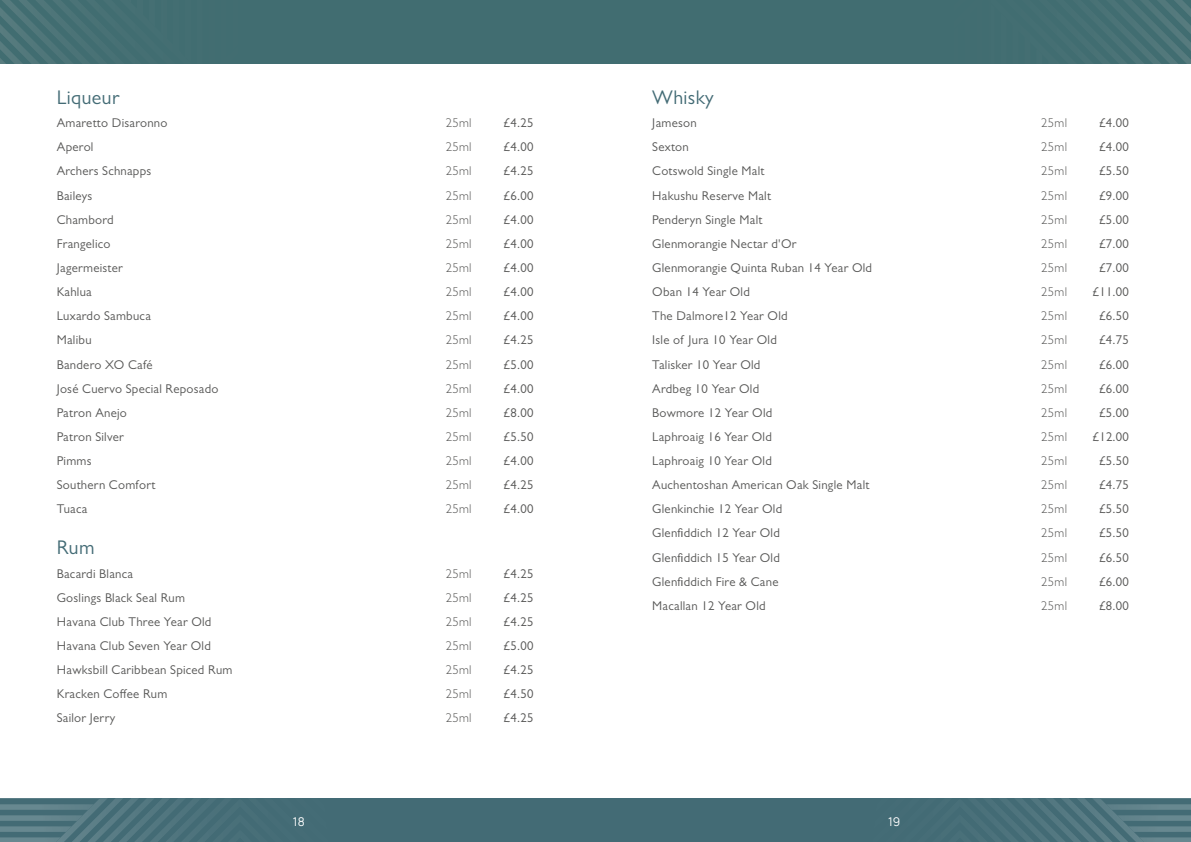
<style>
.page{position:relative;width:1191px;height:842px;background:#fff}
.page>*{position:absolute;margin:0;border:0;box-sizing:border-box;transform-origin:0 0}
.t1{font:19.9px "Gill Sans";letter-spacing:.02em;color:#436b75}
.t2{font:12.8px "Gill Sans";letter-spacing:.02em;color:#575756}
.t3{font:300 12.8px "Gill Sans";letter-spacing:.02em;color:#575756}
.t4{font:200 12px "Manrope";color:#fff}
</style>
<div class="page">
<div style="left:0;top:0;width:604px;height:63px;background:#416d71"></div>
<svg style="left:0;top:0;width:71px;height:63px"></svg>
<svg style="left:0;top:798px;width:1191px;height:44px;background:#476e78"></svg>
<div style="left:587px;top:0;width:604px;height:63px;background:#416d71"></div>
<svg style="left:1121px;top:0;width:70px;height:63px"></svg>
<h1 class="t1" style="left:57px;top:86px;width:64px">Liqueur</h1>
<p class="t2" style="left:57px;top:115px;width:112px">Amaretto Disaronno</p>
<p class="t3" style="left:446px;top:115px;width:27px">25ml</p>
<p class="t2" style="left:503px;top:115px;width:32px">£4.25</p>
<p class="t2" style="left:57px;top:140px;width:38px">Aperol</p>
<p class="t3" style="left:446px;top:139px;width:27px">25ml</p>
<p class="t2" style="left:503px;top:140px;width:32px">£4.00</p>
<p class="t2" style="left:57px;top:164px;width:96px">Archers Schnapps</p>
<p class="t3" style="left:446px;top:163px;width:27px">25ml</p>
<p class="t2" style="left:503px;top:164px;width:32px">£4.25</p>
<p class="t2" style="left:57px;top:188px;width:37px">Baileys</p>
<p class="t3" style="left:446px;top:188px;width:27px">25ml</p>
<p class="t2" style="left:503px;top:188px;width:32px">£6.00</p>
<p class="t2" style="left:57px;top:212px;width:59px">Chambord</p>
<p class="t3" style="left:446px;top:212px;width:27px">25ml</p>
<p class="t2" style="left:503px;top:212px;width:32px">£4.00</p>
<p class="t2" style="left:57px;top:236px;width:55px">Frangelico</p>
<p class="t3" style="left:446px;top:236px;width:27px">25ml</p>
<p class="t2" style="left:503px;top:236px;width:32px">£4.00</p>
<p class="t2" style="left:57px;top:260px;width:68px">Jagermeister</p>
<p class="t3" style="left:446px;top:260px;width:27px">25ml</p>
<p class="t2" style="left:503px;top:260px;width:32px">£4.00</p>
<p class="t2" style="left:57px;top:284px;width:37px">Kahlua</p>
<p class="t3" style="left:446px;top:284px;width:27px">25ml</p>
<p class="t2" style="left:503px;top:284px;width:32px">£4.00</p>
<p class="t2" style="left:57px;top:309px;width:96px">Luxardo Sambuca</p>
<p class="t3" style="left:446px;top:308px;width:27px">25ml</p>
<p class="t2" style="left:503px;top:309px;width:32px">£4.00</p>
<p class="t2" style="left:57px;top:333px;width:36px">Malibu</p>
<p class="t3" style="left:446px;top:332px;width:27px">25ml</p>
<p class="t2" style="left:503px;top:333px;width:32px">£4.25</p>
<p class="t2" style="left:57px;top:357px;width:97px">Bandero XO Café</p>
<p class="t3" style="left:446px;top:356px;width:27px">25ml</p>
<p class="t2" style="left:503px;top:357px;width:32px">£5.00</p>
<p class="t2" style="left:57px;top:381px;width:163px">José Cuervo Special Reposado</p>
<p class="t3" style="left:446px;top:381px;width:27px">25ml</p>
<p class="t2" style="left:503px;top:381px;width:32px">£4.00</p>
<p class="t2" style="left:57px;top:405px;width:72px">Patron Anejo</p>
<p class="t3" style="left:446px;top:405px;width:27px">25ml</p>
<p class="t2" style="left:503px;top:405px;width:32px">£8.00</p>
<p class="t2" style="left:57px;top:429px;width:68px">Patron Silver</p>
<p class="t3" style="left:446px;top:429px;width:27px">25ml</p>
<p class="t2" style="left:503px;top:429px;width:32px">£5.50</p>
<p class="t2" style="left:57px;top:453px;width:36px">Pimms</p>
<p class="t3" style="left:446px;top:453px;width:27px">25ml</p>
<p class="t2" style="left:503px;top:453px;width:32px">£4.00</p>
<p class="t2" style="left:57px;top:477px;width:100px">Southern Comfort</p>
<p class="t3" style="left:446px;top:477px;width:27px">25ml</p>
<p class="t2" style="left:503px;top:477px;width:32px">£4.25</p>
<p class="t2" style="left:57px;top:502px;width:32px">Tuaca</p>
<p class="t3" style="left:446px;top:501px;width:27px">25ml</p>
<p class="t2" style="left:503px;top:502px;width:32px">£4.00</p>
<h1 class="t1" style="left:57px;top:536px;width:39px">Rum</h1>
<p class="t2" style="left:57px;top:566px;width:78px">Bacardi Blanca</p>
<p class="t3" style="left:446px;top:566px;width:27px">25ml</p>
<p class="t2" style="left:503px;top:566px;width:32px">£4.25</p>
<p class="t2" style="left:57px;top:590px;width:130px">Goslings Black Seal Rum</p>
<p class="t3" style="left:446px;top:590px;width:27px">25ml</p>
<p class="t2" style="left:503px;top:590px;width:32px">£4.25</p>
<p class="t2" style="left:57px;top:614px;width:156px">Havana Club Three Year Old</p>
<p class="t3" style="left:446px;top:614px;width:27px">25ml</p>
<p class="t2" style="left:503px;top:614px;width:32px">£4.25</p>
<p class="t2" style="left:57px;top:638px;width:156px">Havana Club Seven Year Old</p>
<p class="t3" style="left:446px;top:638px;width:27px">25ml</p>
<p class="t2" style="left:503px;top:638px;width:32px">£5.00</p>
<p class="t2" style="left:57px;top:662px;width:177px">Hawksbill Caribbean Spiced Rum</p>
<p class="t3" style="left:446px;top:662px;width:27px">25ml</p>
<p class="t2" style="left:503px;top:662px;width:32px">£4.25</p>
<p class="t2" style="left:57px;top:687px;width:112px">Kracken Coffee Rum</p>
<p class="t3" style="left:446px;top:686px;width:27px">25ml</p>
<p class="t2" style="left:503px;top:687px;width:32px">£4.50</p>
<p class="t2" style="left:57px;top:711px;width:60px">Sailor Jerry</p>
<p class="t3" style="left:446px;top:710px;width:27px">25ml</p>
<p class="t2" style="left:503px;top:711px;width:32px">£4.25</p>
<p class="t4" style="left:293px;top:814px;width:13px">18</p>
<h1 class="t1" style="left:652px;top:86px;width:63px">Whisky</h1>
<p class="t2" style="left:652px;top:115px;width:46px">Jameson</p>
<p class="t3" style="left:1041px;top:115px;width:27px">25ml</p>
<p class="t2" style="left:1098px;top:115px;width:32px">£4.00</p>
<p class="t2" style="left:652px;top:140px;width:38px">Sexton</p>
<p class="t3" style="left:1041px;top:139px;width:27px">25ml</p>
<p class="t2" style="left:1098px;top:140px;width:32px">£4.00</p>
<p class="t2" style="left:652px;top:164px;width:114px">Cotswold Single Malt</p>
<p class="t3" style="left:1041px;top:163px;width:27px">25ml</p>
<p class="t2" style="left:1098px;top:164px;width:32px">£5.50</p>
<p class="t2" style="left:652px;top:188px;width:120px">Hakushu Reserve Malt</p>
<p class="t3" style="left:1041px;top:188px;width:27px">25ml</p>
<p class="t2" style="left:1098px;top:188px;width:32px">£9.00</p>
<p class="t2" style="left:652px;top:212px;width:112px">Penderyn Single Malt</p>
<p class="t3" style="left:1041px;top:212px;width:27px">25ml</p>
<p class="t2" style="left:1098px;top:212px;width:32px">£5.00</p>
<p class="t2" style="left:652px;top:236px;width:146px">Glenmorangie Nectar d'Or</p>
<p class="t3" style="left:1041px;top:236px;width:27px">25ml</p>
<p class="t2" style="left:1098px;top:236px;width:32px">£7.00</p>
<p class="t2" style="left:652px;top:260px;width:221px">Glenmorangie Quinta Ruban 14 Year Old</p>
<p class="t3" style="left:1041px;top:260px;width:27px">25ml</p>
<p class="t2" style="left:1098px;top:260px;width:32px">£7.00</p>
<p class="t2" style="left:652px;top:284px;width:99px">Oban 14 Year Old</p>
<p class="t3" style="left:1041px;top:284px;width:27px">25ml</p>
<p class="t2" style="left:1092px;top:284px;width:38px">£11.00</p>
<p class="t2" style="left:652px;top:309px;width:137px">The Dalmore12 Year Old</p>
<p class="t3" style="left:1041px;top:308px;width:27px">25ml</p>
<p class="t2" style="left:1098px;top:309px;width:32px">£6.50</p>
<p class="t2" style="left:652px;top:333px;width:126px">Isle of Jura 10 Year Old</p>
<p class="t3" style="left:1041px;top:332px;width:27px">25ml</p>
<p class="t2" style="left:1098px;top:333px;width:32px">£4.75</p>
<p class="t2" style="left:652px;top:357px;width:110px">Talisker 10 Year Old</p>
<p class="t3" style="left:1041px;top:356px;width:27px">25ml</p>
<p class="t2" style="left:1098px;top:357px;width:32px">£6.00</p>
<p class="t2" style="left:652px;top:381px;width:108px">Ardbeg 10 Year Old</p>
<p class="t3" style="left:1041px;top:381px;width:27px">25ml</p>
<p class="t2" style="left:1098px;top:381px;width:32px">£6.00</p>
<p class="t2" style="left:652px;top:405px;width:122px">Bowmore 12 Year Old</p>
<p class="t3" style="left:1041px;top:405px;width:27px">25ml</p>
<p class="t2" style="left:1098px;top:405px;width:32px">£5.00</p>
<p class="t2" style="left:652px;top:429px;width:121px">Laphroaig 16 Year Old</p>
<p class="t3" style="left:1041px;top:429px;width:27px">25ml</p>
<p class="t2" style="left:1092px;top:429px;width:38px">£12.00</p>
<p class="t2" style="left:652px;top:453px;width:121px">Laphroaig 10 Year Old</p>
<p class="t3" style="left:1041px;top:453px;width:27px">25ml</p>
<p class="t2" style="left:1098px;top:453px;width:32px">£5.50</p>
<p class="t2" style="left:652px;top:477px;width:219px">Auchentoshan American Oak Single Malt</p>
<p class="t3" style="left:1041px;top:477px;width:27px">25ml</p>
<p class="t2" style="left:1098px;top:477px;width:32px">£4.75</p>
<p class="t2" style="left:652px;top:502px;width:131px">Glenkinchie 12 Year Old</p>
<p class="t3" style="left:1041px;top:501px;width:27px">25ml</p>
<p class="t2" style="left:1098px;top:502px;width:32px">£5.50</p>
<p class="t2" style="left:652px;top:526px;width:129px">Glenfiddich 12 Year Old</p>
<p class="t3" style="left:1041px;top:525px;width:27px">25ml</p>
<p class="t2" style="left:1098px;top:526px;width:32px">£5.50</p>
<p class="t2" style="left:652px;top:550px;width:129px">Glenfiddich 15 Year Old</p>
<p class="t3" style="left:1041px;top:550px;width:27px">25ml</p>
<p class="t2" style="left:1098px;top:550px;width:32px">£6.50</p>
<p class="t2" style="left:652px;top:574px;width:128px">Glenfiddich Fire &amp; Cane</p>
<p class="t3" style="left:1041px;top:574px;width:27px">25ml</p>
<p class="t2" style="left:1098px;top:574px;width:32px">£6.00</p>
<p class="t2" style="left:652px;top:598px;width:115px">Macallan 12 Year Old</p>
<p class="t3" style="left:1041px;top:598px;width:27px">25ml</p>
<p class="t2" style="left:1098px;top:598px;width:32px">£8.00</p>
<p class="t4" style="left:888px;top:814px;width:14px">19</p>
</div>
